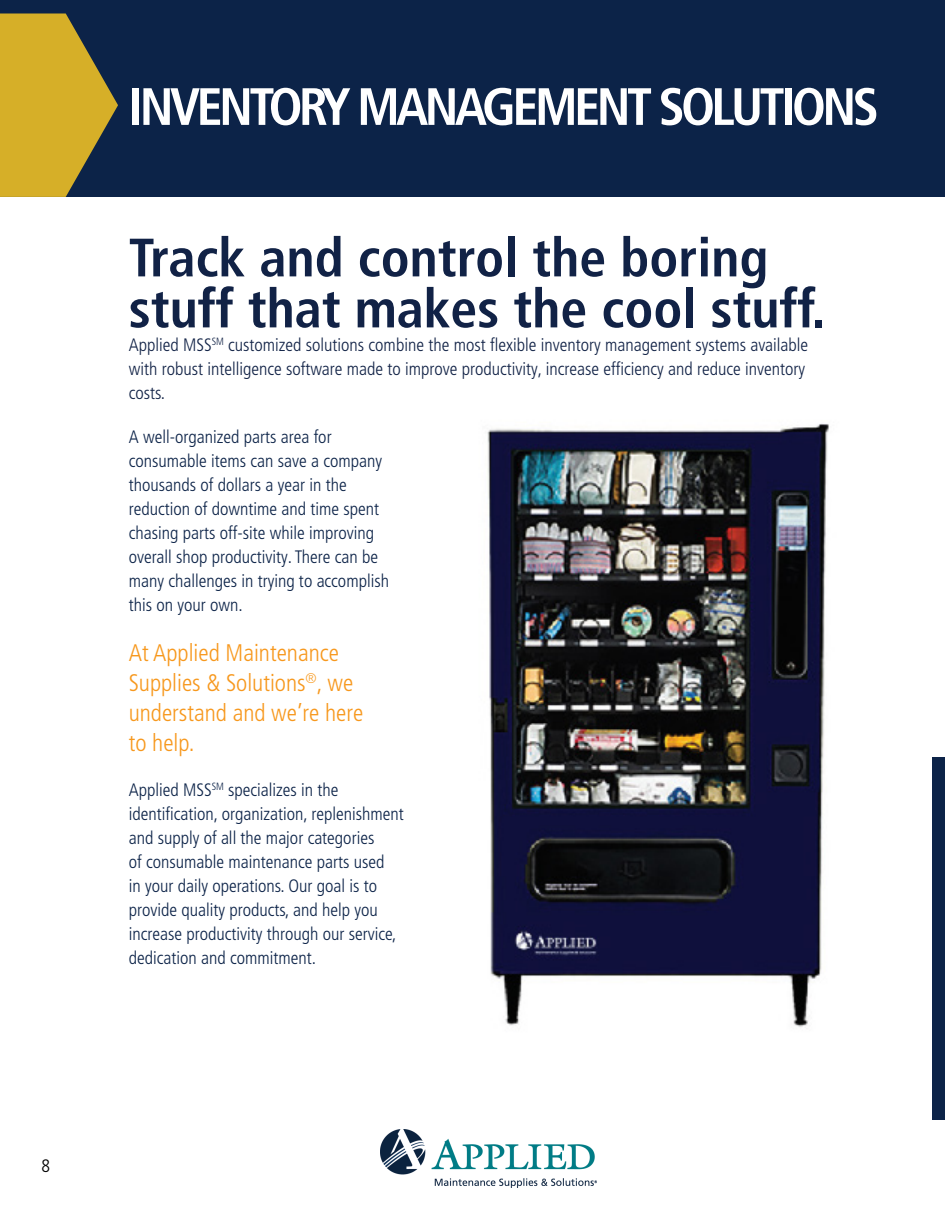
<style>
.page{position:relative;width:945px;height:1215px;background:#fff}
.page>*{position:absolute;margin:0;border:0;box-sizing:border-box;transform-origin:0 0}
.t1{font:700 condensed 54px/51px "Frutiger LT Pro";color:#112246}
.t2{font:700 condensed 52.5px "Frutiger LT Pro";letter-spacing:-.07em;color:#fff}
.t3{font:300 condensed 24px/30px "Frutiger LT Pro";color:#f7981d}
.t4{font:300 condensed 18px/24px "Frutiger LT Pro";color:#0c2348}
.t5{font:300 condensed 18px/24px "Frutiger LT Pro";color:#112246}
.t6{font:300 condensed 18px "Frutiger LT Pro";color:#000}
</style>
<div class="page">
<img style="left:381px;top:1130px;width:216px;height:58px">
<div style="left:0;top:0;width:945px;height:197px;background:#0c2348"></div>
<svg style="left:0;top:14px;width:118px;height:183px"></svg>
<div style="left:933px;top:757px;width:12px;height:363px;background:#0c2348"></div>
<img style="left:487px;top:423px;width:342px;height:604px">
<p class="t6" style="left:42px;top:1156px;width:10px">8</p>
<p class="t2" style="left:129px;top:76px;width:752px">INVENTORY MANAGEMENT SOLUTIONS</p>
<p class="t1" style="left:129px;top:232px;width:698px">Track and control the boring stuff that makes the cool stuff.</p>
<p class="t5" style="left:129px;top:333px;width:681px">Applied MSS<sup>SM</sup> customized solutions combine the most flexible inventory management systems available with robust intelligence software made to improve productivity, increase efficiency and reduce inventory costs.</p>
<p class="t4" style="left:129px;top:425px;width:262px">A well-organized parts area for consumable items can save a company thousands of dollars a year in the reduction of downtime and time spent chasing parts off-site while improving overall shop productivity. There can be many challenges in trying to accomplish this on your own.</p>
<p class="t3" style="left:129px;top:638px;width:236px">At Applied Maintenance<br>Supplies &amp; Solutions<sup>®</sup>, we understand and we’re here to help.</p>
<p class="t4" style="left:129px;top:778px;width:277px">Applied MSS<sup>SM</sup> specializes in the identification, organization, replenishment and supply of all the major categories<br>of consumable maintenance parts used<br>in your daily operations. Our goal is to provide quality products, and help you increase productivity through our service, dedication and commitment.</p>
</div>
